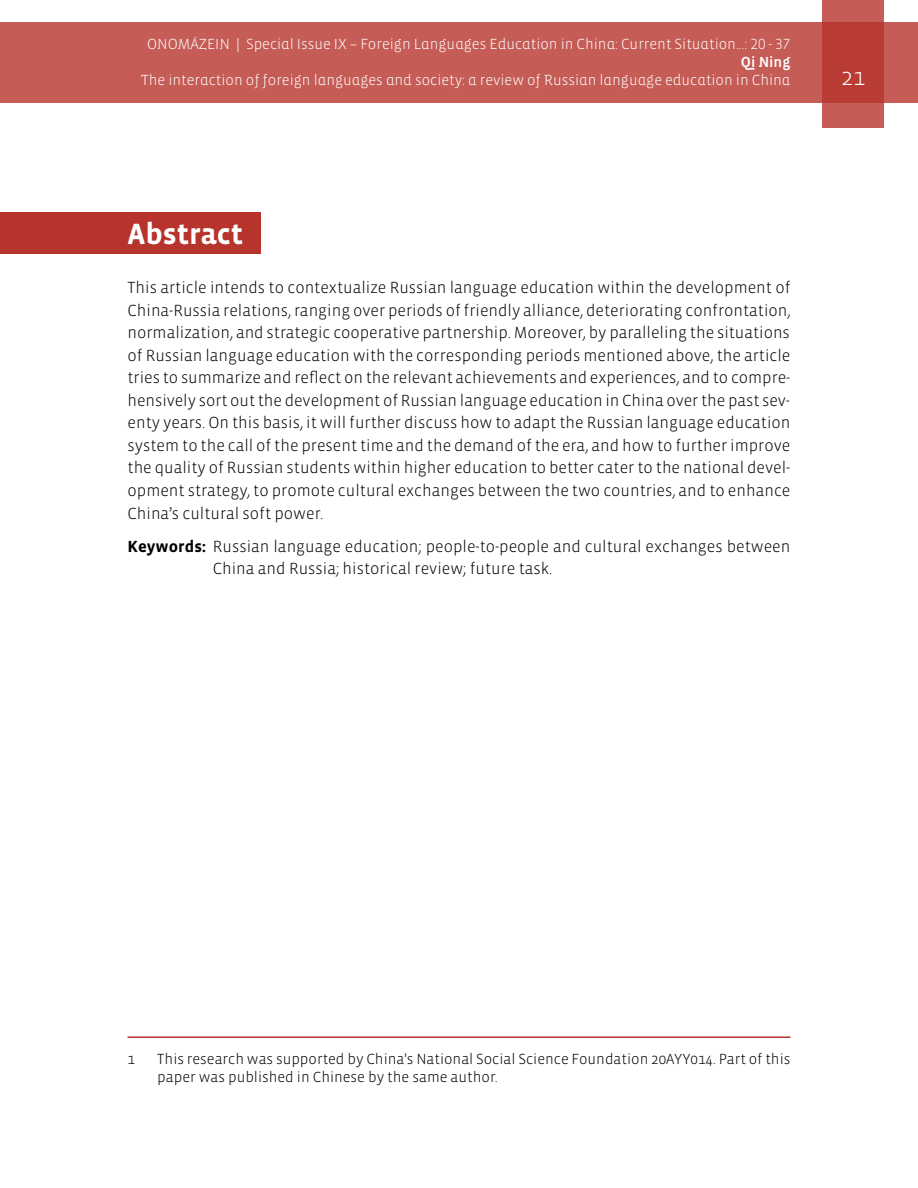
<style>
.page{position:relative;width:918px;height:1188px;background:#fff}
.page>*{position:absolute;margin:0;border:0;box-sizing:border-box;transform-origin:0 0}
.t1{font:700 30px "Vista Sans";color:#fff}
.t2{font:300 24px "Vista Sans";color:#fff}
.t3{font:300 16.5px/22.5px "Vista Sans";color:#000;text-align:justify}
.t4{font:300 15px "Vista Sans Alt";color:#fff}
.t5{font:300 15px/18px "Vista Sans";color:#000}
.t6{font:15px "Vista Sans Alt Med";color:#fff}
.s1{font-weight:700}
</style>
<div class="page">
<div style="left:0;top:23px;width:918px;height:80px;background:#c55c56"></div>
<svg style="left:822px;top:0;width:62px;height:128px;background:#bd4740"></svg>
<hr style="left:128px;top:1036px;width:662px;height:2px;background:#b7342c">
<div style="left:0;top:213px;width:260px;height:41px;background:#b7342c"></div>
<p class="t4" style="left:147px;top:37px;width:645px">ONOMÁZEIN | Special Issue IX – Foreign Languages Education in China: Current Situation...: 20 - 37</p>
<p class="t6" style="left:741px;top:55px;width:51px">Qi Ning</p>
<p class="t4" style="left:141px;top:73px;width:651px">The interaction of foreign languages and society: a review of Russian language education in China</p>
<h2 class="t2" style="left:841px;top:65px;width:25px">21</h2>
<h1 class="t1" style="left:128px;top:219px;width:117px">Abstract</h1>
<p class="t3" style="left:128px;top:277px;width:665px">This article intends to contextualize Russian language education within the development of China-Russia relations, ranging over periods of friendly alliance, deteriorating confrontation, normalization, and strategic cooperative partnership. Moreover, by paralleling the situations of Russian language education with the corresponding periods mentioned above, the article tries to summarize and reflect on the relevant achievements and experiences, and to compre&shy;hensively sort out the development of Russian language education in China over the past sev&shy;enty years. On this basis, it will further discuss how to adapt the Russian language education system to the call of the present time and the demand of the era, and how to further improve the quality of Russian students within higher education to better cater to the national devel&shy;opment strategy, to promote cultural exchanges between the two countries, and to enhance China’s cultural soft power.</p>
<p class="t3" style="left:213px;top:536px;width:579px;text-indent:-85px"><span class="s1">Keywords:</span> Russian language education; people-to-people and cultural exchanges between<br>China and Russia; historical review; future task.</p>
<p class="t5" style="left:128px;top:1050px;width:9px">1</p>
<p class="t5" style="left:157px;top:1050px;width:635px">This research was supported by China's National Social Science Foundation 20AYY014. Part of this paper was published in Chinese by the same author.</p>
</div>
